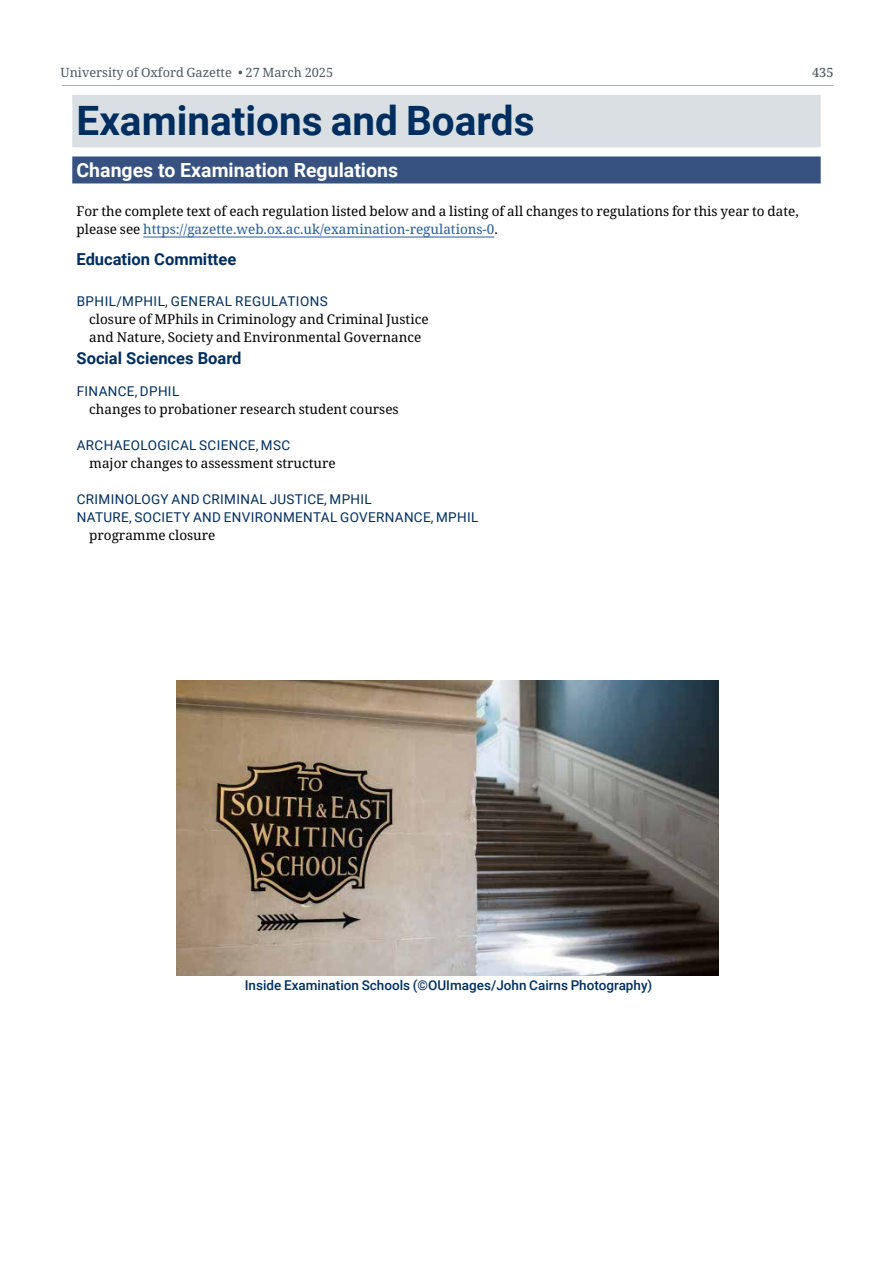
<style>
.page{position:relative;width:893px;height:1263px;background:#fff}
.page>*{position:absolute;margin:0;border:0;box-sizing:border-box;transform-origin:0 0}
.H1_Big_Head{font:700 40.5px "Roboto";color:#002e5f}
.H2_Subject_head{font:700 19.5px "Roboto";color:#fff}
.H3_Bold_Head{font:700 16.5px "Roboto";color:#002e5f}
.G_Body_text_indent{font:13.5px/18px "Noto Serif";color:#000}
.G_Body_text_span{font:13.5px/18px "Noto Serif";color:#000}
.H4_Exam_regs_caps_head_no_space{font:13.5px "Roboto";letter-spacing:.025em;color:#002e5f}
.t1{font:500 13.5px "Roboto";color:#002e5f}
.t2{font:12.75px "Noto Serif";color:#4d595f}
.s1{color:#275b9b}
</style>
<div class="page">
<hr style="left:62px;top:85px;width:771px;height:1px;background:#a5afb5">
<div style="left:72px;top:95px;width:749px;height:52px;background:#dadfe3"></div>
<div style="left:72px;top:156px;width:749px;height:27px;background:#375281"></div>
<hr style="left:143px;top:237px;width:351px;height:1px;background:#275b9b">
<img style="left:176px;top:680px;width:543px;height:296px">
<p class="t2" style="left:61px;top:64px;width:274px">University of Oxford Gazette • 27 March 2025</p>
<p class="t2" style="left:812px;top:64px;width:23px">435</p>
<h1 class="H1_Big_Head" style="left:77px;top:92px;width:459px">Examinations and Boards</h1>
<h2 class="H2_Subject_head" style="left:77px;top:156px;width:323px">Changes to Examination Regulations</h2>
<p class="G_Body_text_span" style="left:77px;top:203px;width:724px">For the complete text of each regulation listed below and a listing of all changes to regulations for this year to date, please see <span class="s1">https://gazette.web.ox.ac.uk/examination-regulations-0</span>.</p>
<h3 class="H3_Bold_Head" style="left:77px;top:247px;width:161px">Education Committee</h3>
<h4 class="H4_Exam_regs_caps_head_no_space" style="left:77px;top:292px;width:253px">BPHIL/MPHIL, GENERAL REGULATIONS</h4>
<p class="G_Body_text_indent" style="left:89px;top:311px;width:341px">closure of MPhils in Criminology and Criminal Justice and Nature, Society and Environmental Governance</p>
<h3 class="H3_Bold_Head" style="left:77px;top:347px;width:167px">Social Sciences Board</h3>
<h4 class="H4_Exam_regs_caps_head_no_space" style="left:77px;top:382px;width:104px">FINANCE, DPHIL</h4>
<p class="G_Body_text_indent" style="left:89px;top:401px;width:311px">changes to probationer research student courses</p>
<h4 class="H4_Exam_regs_caps_head_no_space" style="left:77px;top:436px;width:215px">ARCHAEOLOGICAL SCIENCE, MSC</h4>
<p class="G_Body_text_indent" style="left:89px;top:455px;width:248px">major changes to assessment structure</p>
<h4 class="H4_Exam_regs_caps_head_no_space" style="left:77px;top:490px;width:297px">CRIMINOLOGY AND CRIMINAL JUSTICE, MPHIL</h4>
<h4 class="H4_Exam_regs_caps_head_no_space" style="left:77px;top:508px;width:403px">NATURE, SOCIETY AND ENVIRONMENTAL GOVERNANCE, MPHIL</h4>
<p class="G_Body_text_indent" style="left:89px;top:527px;width:128px">programme closure</p>
<p class="t1" style="left:245px;top:976px;width:409px">Inside Examination Schools (©OUImages/John Cairns Photography)</p>
</div>
